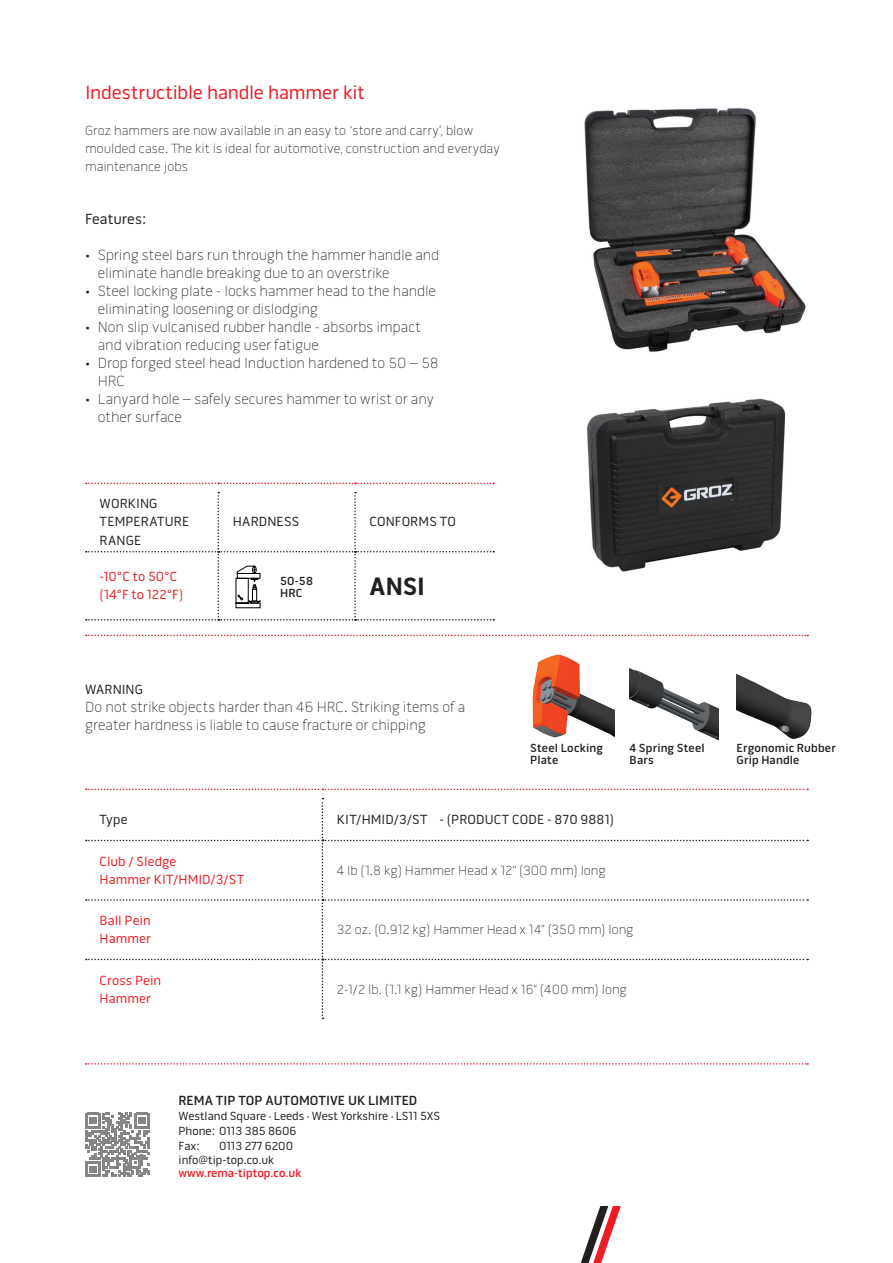
<style>
.page{position:relative;width:893px;height:1263px;background:#fff}
.page>*{position:absolute;margin:0;border:0;box-sizing:border-box;transform-origin:0 0}
.Zwischenüberschrift{font:700 25.5px "Pill Gothic 600 mg";color:#231f20}
.Fließtext{font:19.5px "Pill Gothic OTC600 mg";letter-spacing:-.005em;color:#ee1d23}
.Fließtext-2{font:100 15px/18px "Pill Gothic OTC600 mg";color:#231f20}
.Fließtext-3{font:15px "Pill Gothic OTC600 mg";letter-spacing:.005em;color:#231f20}
.Fließtext-4{font:100 13.5px/18px "Pill Gothic OTC600 mg";letter-spacing:.005em;color:#231f20}
.Zwischenüberschrift-2{font:100 13.5px "Pill Gothic OTC600 mg";letter-spacing:.005em;color:#231f20}
.Zwischenüberschrift-3{font:13.5px "Pill Gothic OTC600 mg";letter-spacing:.005em;color:#ee1d23}
.Zwischenüberschrift-4{font:13.5px/18px "Pill Gothic OTC600 mg";letter-spacing:.015em;color:#231f20}
.t1{font:500 13.5px "Pill Gothic OTC600 mg";color:#231f20}
.Fließtext-5{font:13.5px "Pill Gothic OTC600 mg";letter-spacing:.005em;color:#231f20}
.t2{font:12px "Pill Gothic OTC600 mg";color:#231f20}
.Fließtext-6{font:500 12px/12px "Pill Gothic OTC600 mg";letter-spacing:.015em;color:#231f20}
.t3{font:500 12px "Pill Gothic OTC600 mg";color:#ee1d23}
</style>
<div class="page">
<svg style="left:581px;top:1206px;width:40px;height:57px"></svg>
<svg style="left:85px;top:1113px;width:65px;height:64px"></svg>
<svg style="left:86px;top:1063px;width:722px;height:1px"></svg>
<img style="left:584px;top:108px;width:222px;height:244px">
<img style="left:587px;top:398px;width:199px;height:174px">
<svg style="left:86px;top:798px;width:722px;height:221px"></svg>
<svg style="left:86px;top:789px;width:722px;height:1px"></svg>
<svg style="left:86px;top:483px;width:408px;height:1px"></svg>
<img style="left:736px;top:673px;width:76px;height:66px">
<img style="left:532px;top:654px;width:83px;height:84px">
<img style="left:630px;top:668px;width:88px;height:72px">
<svg style="left:86px;top:635px;width:722px;height:1px"></svg>
<svg style="left:86px;top:492px;width:408px;height:128px"></svg>
<p class="Fließtext" style="left:85px;top:80px;width:281px">Indestructible handle hammer kit</p>
<p class="Fließtext-4" style="left:85px;top:121px;width:263px">Groz hammers are now available in an easy to</p>
<p class="Fließtext-4" style="left:349px;top:113px;width:4px">‚</p>
<p class="Fließtext-4" style="left:85px;top:121px;width:416px;text-indent:267px">store and carry‘, blow moulded case. The kit is ideal for automotive, construction and everyday maintenance jobs</p>
<p class="Fließtext-3" style="left:85px;top:210px;width:63px">Features:</p>
<p class="Fließtext-2" style="left:98px;top:246px;width:343px;text-indent:-13px">• Spring steel bars run through the hammer handle and eliminate handle breaking due to an overstrike</p>
<p class="Fließtext-2" style="left:98px;top:282px;width:340px;text-indent:-13px">• Steel locking plate - locks hammer head to the handle eliminating loosening or dislodging</p>
<p class="Fließtext-2" style="left:98px;top:318px;width:325px;text-indent:-13px">• Non slip vulcanised rubber handle - absorbs impact and vibration reducing user fatigue</p>
<p class="Fließtext-2" style="left:98px;top:354px;width:343px;text-indent:-13px">• Drop forged steel head Induction hardened to 50 – 58<br>HRC</p>
<p class="Fließtext-2" style="left:98px;top:390px;width:338px;text-indent:-13px">• Lanyard hole – safely secures hammer to wrist or any other surface</p>
<p class="Zwischenüberschrift-4" style="left:100px;top:495px;width:91px">WORKING<br>TEMPERATURE</p>
<p class="Zwischenüberschrift-4" style="left:100px;top:531px;width:43px">RANGE</p>
<p class="Zwischenüberschrift-3" style="left:100px;top:569px;width:79px">-10°C to 50°C</p>
<p class="Zwischenüberschrift-3" style="left:100px;top:587px;width:86px">(14°F to 122°F)</p>
<p class="Zwischenüberschrift-4" style="left:233px;top:513px;width:68px">HARDNESS</p>
<p class="Zwischenüberschrift-4" style="left:370px;top:513px;width:88px">CONFORMS TO</p>
<p class="Fließtext-6" style="left:280px;top:575px;width:34px">50-58</p>
<p class="Fließtext-6" style="left:280px;top:587px;width:24px">HRC</p>
<p class="Zwischenüberschrift" style="left:370px;top:571px;width:57px">ANSI</p>
<p class="Fließtext-5" style="left:85px;top:681px;width:60px">WARNING</p>
<p class="Fließtext-2" style="left:85px;top:697px;width:382px">Do not strike objects harder than 46 HRC. Striking items of a greater hardness is liable to cause fracture or chipping</p>
<p class="Fließtext-6" style="left:530px;top:742px;width:74px">Steel Locking</p>
<p class="Fließtext-6" style="left:530px;top:754px;width:30px">Plate</p>
<p class="Fließtext-6" style="left:630px;top:742px;width:77px">4 Spring Steel<br>Bars</p>
<p class="Fließtext-6" style="left:736px;top:742px;width:101px">Ergonomic Rubber<br>Grip Handle</p>
<p class="Zwischenüberschrift-4" style="left:100px;top:810px;width:30px">Type</p>
<p class="Zwischenüberschrift-4" style="left:337px;top:810px;width:279px">KIT/HMID/3/ST - (PRODUCT CODE - 870 9881)</p>
<p class="Zwischenüberschrift-3" style="left:100px;top:853px;width:78px">Club / Sledge</p>
<p class="Zwischenüberschrift-3" style="left:100px;top:871px;width:146px">Hammer KIT/HMID/3/ST</p>
<p class="Zwischenüberschrift-2" style="left:337px;top:862px;width:270px">4 lb (1.8 kg) Hammer Head x 12” (300 mm) long</p>
<p class="Zwischenüberschrift-3" style="left:100px;top:913px;width:53px">Ball Pein</p>
<p class="Zwischenüberschrift-3" style="left:100px;top:931px;width:53px">Hammer</p>
<p class="Zwischenüberschrift-3" style="left:100px;top:972px;width:63px">Cross Pein</p>
<p class="Zwischenüberschrift-3" style="left:100px;top:990px;width:53px">Hammer</p>
<p class="Zwischenüberschrift-2" style="left:337px;top:922px;width:298px">32 oz. (0.912 kg) Hammer Head x 14” (350 mm) long</p>
<p class="Zwischenüberschrift-2" style="left:337px;top:981px;width:291px">2-1/2 lb. (1.1 kg) Hammer Head x 16” (400 mm) long</p>
<p class="t1" style="left:179px;top:1093px;width:240px">REMA TIP TOP AUTOMOTIVE UK LIMITED</p>
<p class="t2" style="left:179px;top:1109px;width:263px">Westland Square · Leeds · West Yorkshire · LS11 5XS</p>
<p class="t2" style="left:179px;top:1124px;width:119px">Phone: 0113 385 8606</p>
<p class="t2" style="left:179px;top:1139px;width:23px">Fax:</p>
<p class="t2" style="left:219px;top:1139px;width:76px">0113 277 6200</p>
<p class="t2" style="left:179px;top:1153px;width:97px">info@tip-top.co.uk</p>
<p class="t3" style="left:179px;top:1166px;width:124px">www.rema-tiptop.co.uk</p>
</div>
